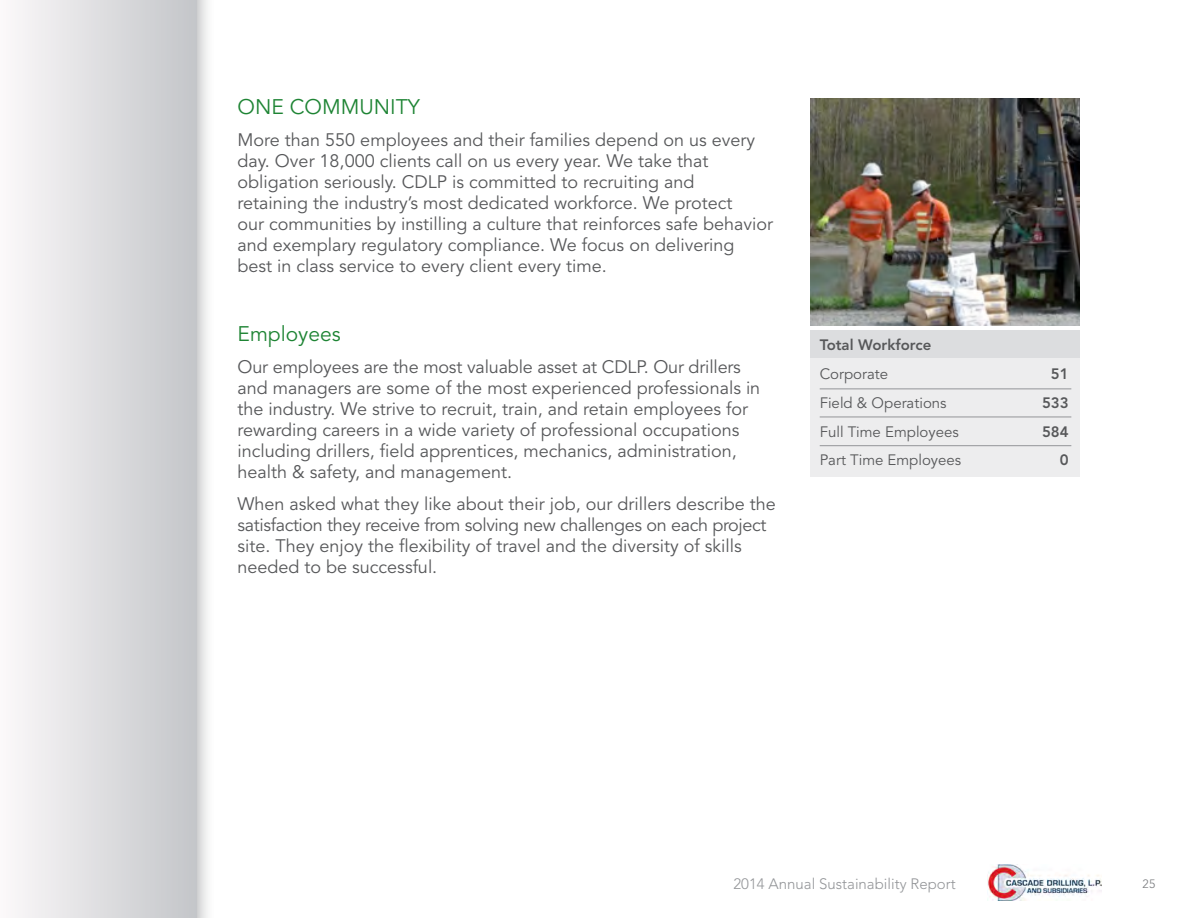
<style>
.page{position:relative;width:1188px;height:918px;background:#fff}
.page>*{position:absolute;margin:0;border:0;box-sizing:border-box;transform-origin:0 0}
.body_2{font:21px "Avenir";color:#1e8434}
.body_2-2{font:18px/21px "Avenir";color:#57585a}
.body_2-3{font:15px "Avenir";color:#57585a}
.t1{font:300 15px "Avenir";color:#939598}
.body_2-4{font:800 15px "Avenir";color:#57585a}
.t2{font:300 12px "Avenir";color:#76787b}
</style>
<div class="page">
<img style="left:987px;top:864px;width:114px;height:37px">
<div style="left:0;top:0;width:215px;height:918px;background:#76787b;opacity:.75"></div>
<div style="left:0;top:0;width:197px;height:918px;background:linear-gradient(to right,#fbf9fa,#c3c5c9)"></div>
<div style="left:810px;top:330px;width:270px;height:147px;background:#ededee"></div>
<div style="left:810px;top:330px;width:270px;height:27px;background:#dcdddf"></div>
<img style="left:810px;top:98px;width:270px;height:227px">
<hr style="left:820px;top:388px;width:251px;height:1px;background:#939598">
<hr style="left:820px;top:417px;width:251px;height:1px;background:#939598">
<hr style="left:820px;top:445px;width:251px;height:1px;background:#939598">
<p class="body_2" style="left:238px;top:95px;width:184px">ONE COMMUNITY</p>
<p class="body_2-2" style="left:238px;top:130px;width:537px">More than 550 employees and their families depend on us every day. Over 18,000 clients call on us every year. We take that obligation seriously. CDLP is committed to recruiting and<br>retaining the industry’s most dedicated workforce. We protect<br>our communities by instilling a culture that reinforces safe behavior and exemplary regulatory compliance. We focus on delivering best in class service to every client every time.</p>
<p class="body_2" style="left:238px;top:322px;width:105px">Employees</p>
<p class="body_2-2" style="left:238px;top:357px;width:524px">Our employees are the most valuable asset at CDLP. Our drillers and managers are some of the most experienced professionals in the industry. We strive to recruit, train, and retain employees for rewarding careers in a wide variety of professional occupations including drillers, field apprentices, mechanics, administration, health &amp; safety, and management.</p>
<p class="body_2-2" style="left:238px;top:494px;width:540px">When asked what they like about their job, our drillers describe the satisfaction they receive from solving new challenges on each project site. They enjoy the flexibility of travel and the diversity of skills needed to be successful.</p>
<p class="body_2-4" style="left:820px;top:336px;width:113px">Total Workforce</p>
<p class="body_2-3" style="left:820px;top:365px;width:70px">Corporate</p>
<p class="body_2-4" style="left:1051px;top:365px;width:19px">51</p>
<p class="body_2-3" style="left:820px;top:394px;width:128px">Field &amp; Operations</p>
<p class="body_2-4" style="left:1042px;top:394px;width:28px">533</p>
<p class="body_2-3" style="left:820px;top:423px;width:141px">Full Time Employees</p>
<p class="body_2-4" style="left:1042px;top:423px;width:28px">584</p>
<p class="body_2-3" style="left:820px;top:452px;width:143px">Part Time Employees</p>
<p class="body_2-4" style="left:1060px;top:451px;width:10px">0</p>
<p class="t1" style="left:734px;top:875px;width:224px">2014 Annual Sustainability Report</p>
<p class="t2" style="left:1143px;top:876px;width:14px">25</p>
</div>
